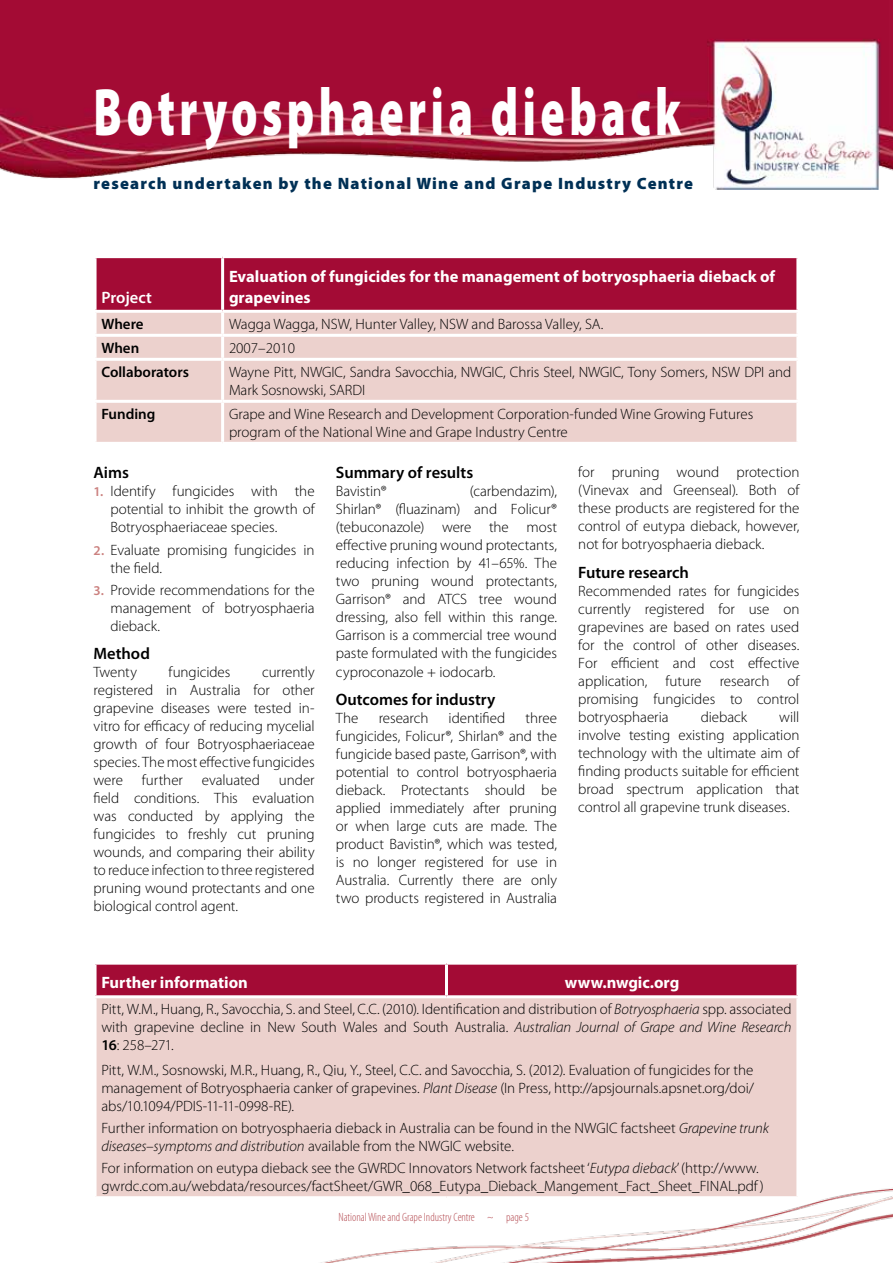
<style>
.page{position:relative;width:893px;height:1263px;background:#fff}
.page>*{position:absolute;margin:0;border:0;box-sizing:border-box;transform-origin:0 0}
.t1{font:900 67.5px "Myriad Pro";letter-spacing:.1em;color:#fff;scale:.67 1}
.t2{font:700 16.5px/21px "Myriad Pro";color:#fff}
.t3{font:600 16.5px "Myriad Pro";letter-spacing:-.005em;color:#000}
.t4{font:900 16.5px "Myriad Pro";letter-spacing:.075em;color:#003055}
.t5{font:600 16.5px "Myriad Pro";color:#fff}
.t6{font:300 15px/18px "Myriad Pro";color:#000;text-align:justify}
.t7{font:600 15px "Myriad Pro";color:#000}
.t8{font:300 condensed 12px "Myriad Pro";color:#b64f55}
.s1{font-weight:600;font-size:13.5px;color:#cb817f}
.s2{font-style:italic}
.s3{font-weight:600}
</style>
<div class="page">
<img style="left:0;top:0;width:893px;height:189px">
<img style="left:320px;top:1188px;width:573px;height:75px">
<svg style="left:97px;top:258px;width:699px;height:184px;background:#b84562"></svg>
<div style="left:224px;top:313px;width:572px;height:129px;background:#ecd1cd"></div>
<hr style="left:221px;top:258px;width:3px;height:52px;background:#fff">
<hr style="left:94px;top:334px;width:129px;height:3px;background:#fff">
<hr style="left:223px;top:334px;width:576px;height:3px;background:#fff">
<hr style="left:94px;top:358px;width:129px;height:3px;background:#fff">
<hr style="left:223px;top:358px;width:576px;height:3px;background:#fff">
<hr style="left:94px;top:400px;width:129px;height:3px;background:#fff">
<hr style="left:223px;top:400px;width:576px;height:3px;background:#fff">
<hr style="left:223px;top:310px;width:576px;height:3px;background:#fff">
<hr style="left:94px;top:310px;width:129px;height:3px;background:#fff">
<hr style="left:221px;top:313px;width:3px;height:21px;background:#fff">
<hr style="left:221px;top:337px;width:3px;height:21px;background:#fff">
<hr style="left:221px;top:361px;width:3px;height:39px;background:#fff">
<hr style="left:221px;top:403px;width:3px;height:39px;background:#fff">
<div style="left:97px;top:965px;width:699px;height:30px;background:#a30b35"></div>
<div style="left:95px;top:997px;width:703px;height:201px;background:#ecd1cd"></div>
<hr style="left:94px;top:1196px;width:352px;height:3px;background:#fff">
<hr style="left:446px;top:1196px;width:353px;height:3px;background:#fff">
<hr style="left:445px;top:965px;width:3px;height:30px;background:#fff">
<hr style="left:94px;top:995px;width:352px;height:3px;background:#fff">
<hr style="left:446px;top:995px;width:353px;height:3px;background:#fff">
<hr style="left:796px;top:998px;width:3px;height:198px;background:#fff">
<hr style="left:94px;top:998px;width:3px;height:198px;background:#fff">
<h1 class="t1" style="left:94px;top:74px;width:878px">Botryosphaeria dieback</h1>
<p class="t4" style="left:94px;top:174px;width:601px">research undertaken by the National Wine and Grape Industry Centre</p>
<p class="t5" style="left:101px;top:287px;width:52px">Project</p>
<p class="t2" style="left:229px;top:265px;width:548px">Evaluation of fungicides for the management of botryosphaeria dieback of grapevines</p>
<p class="t7" style="left:101px;top:314px;width:44px">Where</p>
<p class="t6" style="left:229px;top:315px;width:376px">Wagga Wagga, NSW, Hunter Valley, NSW and Barossa Valley, SA.</p>
<p class="t7" style="left:101px;top:338px;width:39px">When</p>
<p class="t6" style="left:229px;top:339px;width:68px">2007–2010</p>
<p class="t7" style="left:101px;top:362px;width:89px">Collaborators</p>
<p class="t6" style="left:229px;top:363px;width:564px">Wayne Pitt, NWGIC, Sandra Savocchia, NWGIC, Chris Steel, NWGIC, Tony Somers, NSW DPI and<br>Mark Sosnowski, SARDI</p>
<p class="t7" style="left:101px;top:404px;width:56px">Funding</p>
<p class="t6" style="left:229px;top:405px;width:526px">Grape and Wine Research and Development Corporation-funded Wine Growing Futures program of the National Wine and Grape Industry Centre</p>
<p class="t3" style="left:94px;top:462px;width:37px">Aims</p>
<p class="t6" style="left:111px;top:483px;width:206px;text-indent:-17px"><span class="s1">1.</span> Identify fungicides with the potential to inhibit the growth of Botryosphaeriaceae species.</p>
<p class="t6" style="left:111px;top:541px;width:206px;text-indent:-17px"><span class="s1">2.</span> Evaluate promising fungicides in the field.</p>
<p class="t6" style="left:111px;top:581px;width:206px;text-indent:-17px"><span class="s1">3.</span> Provide recommendations for the management of botryosphaeria dieback.</p>
<p class="t3" style="left:94px;top:643px;width:58px">Method</p>
<p class="t6" style="left:94px;top:663px;width:45px">Twenty</p>
<p class="t6" style="left:169px;top:663px;width:63px">fungicides</p>
<p class="t6" style="left:94px;top:663px;width:223px;text-indent:169px">currently registered in Australia for other grapevine diseases were tested in&shy;vitro for efficacy of reducing mycelial growth of four Botryosphaeriaceae species. The most effective fungicides were</p>
<p class="t6" style="left:142px;top:771px;width:43px">further</p>
<p class="t6" style="left:202px;top:771px;width:60px">evaluated</p>
<p class="t6" style="left:94px;top:771px;width:223px;text-indent:185px">under field conditions. This evaluation was conducted by applying the fungicides to freshly cut pruning wounds, and comparing their ability to reduce infection to three registered pruning wound protectants and one biological control agent.</p>
<p class="t3" style="left:336px;top:462px;width:139px">Summary of results</p>
<p class="t6" style="left:336px;top:483px;width:52px">Bavistin®</p>
<p class="t6" style="left:336px;top:483px;width:223px;text-indent:134px">(carbendazim), Shirlan® (fluazinam) and Folicur® (tebuconazole) were the most effective pruning wound protectants, reducing infection by 41–65%. The two pruning wound protectants, Garrison® and ATCS tree wound dressing, also fell within this range.<br>Garrison is a commercial tree wound paste formulated with the fungicides cyproconazole + iodocarb.</p>
<p class="t3" style="left:336px;top:689px;width:161px">Outcomes for industry</p>
<p class="t6" style="left:336px;top:709px;width:24px">The</p>
<p class="t6" style="left:379px;top:709px;width:51px">research</p>
<p class="t6" style="left:449px;top:709px;width:58px">identified</p>
<p class="t6" style="left:336px;top:709px;width:223px;text-indent:190px">three fungicides, Folicur®, Shirlan® and the fungicide based paste, Garrison®, with potential to control botryosphaeria dieback. Protectants should be applied immediately after pruning or when large cuts are made. The product Bavistin®, which was tested, is no longer registered for use in Australia. Currently there are only two products registered in Australia</p>
<p class="t6" style="left:578px;top:464px;width:223px">for pruning wound protection (Vinevax and Greenseal). Both of these products are registered for the control of eutypa dieback, however, not for botryosphaeria dieback.</p>
<p class="t3" style="left:578px;top:562px;width:112px">Future research</p>
<p class="t6" style="left:578px;top:582px;width:223px">Recommended rates for fungicides currently registered for use on grapevines are based on rates used for the control of other diseases.<br>For efficient and cost effective application, future research of promising fungicides to control botryosphaeria</p>
<p class="t6" style="left:578px;top:708px;width:223px;text-indent:201px">will involve testing existing application technology with the ultimate aim of finding products suitable for efficient broad spectrum application that control all grapevine trunk diseases.</p>
<p class="t6" style="left:701px;top:708px;width:48px">dieback</p>
<p class="t2" style="left:101px;top:972px;width:148px">Further information</p>
<p class="t2" style="left:565px;top:972px;width:116px">www.nwgic.org</p>
<p class="t6" style="left:101px;top:1001px;width:692px">Pitt, W.M., Huang, R., Savocchia, S. and Steel, C.C. (2010). Identification and distribution of <span class="s2">Botryosphaeria</span> spp. associated with grapevine decline in New South Wales and South Australia. <span class="s2">Australian Journal of Grape and Wine Research </span><span class="s3">16</span>: 258–271.</p>
<p class="t6" style="left:101px;top:1061px;width:654px">Pitt, W.M., Sosnowski, M.R., Huang, R., Qiu, Y., Steel, C.C. and Savocchia, S. (2012). Evaluation of fungicides for the management of Botryosphaeria canker of grapevines. <span class="s2">Plant Disease</span> (In Press, http://apsjournals.apsnet.org/doi/ abs/10.1094/PDIS-11-11-0998-RE).</p>
<p class="t6" style="left:101px;top:1119px;width:669px">Further information on botryosphaeria dieback in Australia can be found in the NWGIC factsheet <span class="s2">Grapevine trunk diseases–symptoms and distribution</span> available from the NWGIC website.</p>
<p class="t6" style="left:101px;top:1159px;width:664px">For information on eutypa dieback see the GWRDC Innovators Network factsheet ‘<span class="s2">Eutypa dieback</span>’ (http://www. gwrdc.com.au/webdata/resources/factSheet/GWR_068_Eutypa_Dieback_Mangement_Fact_Sheet_FINAL.pdf )</p>
<p class="t8" style="left:338px;top:1210px;width:192px">National Wine and Grape Industry Centre ~ page 5</p>
</div>
